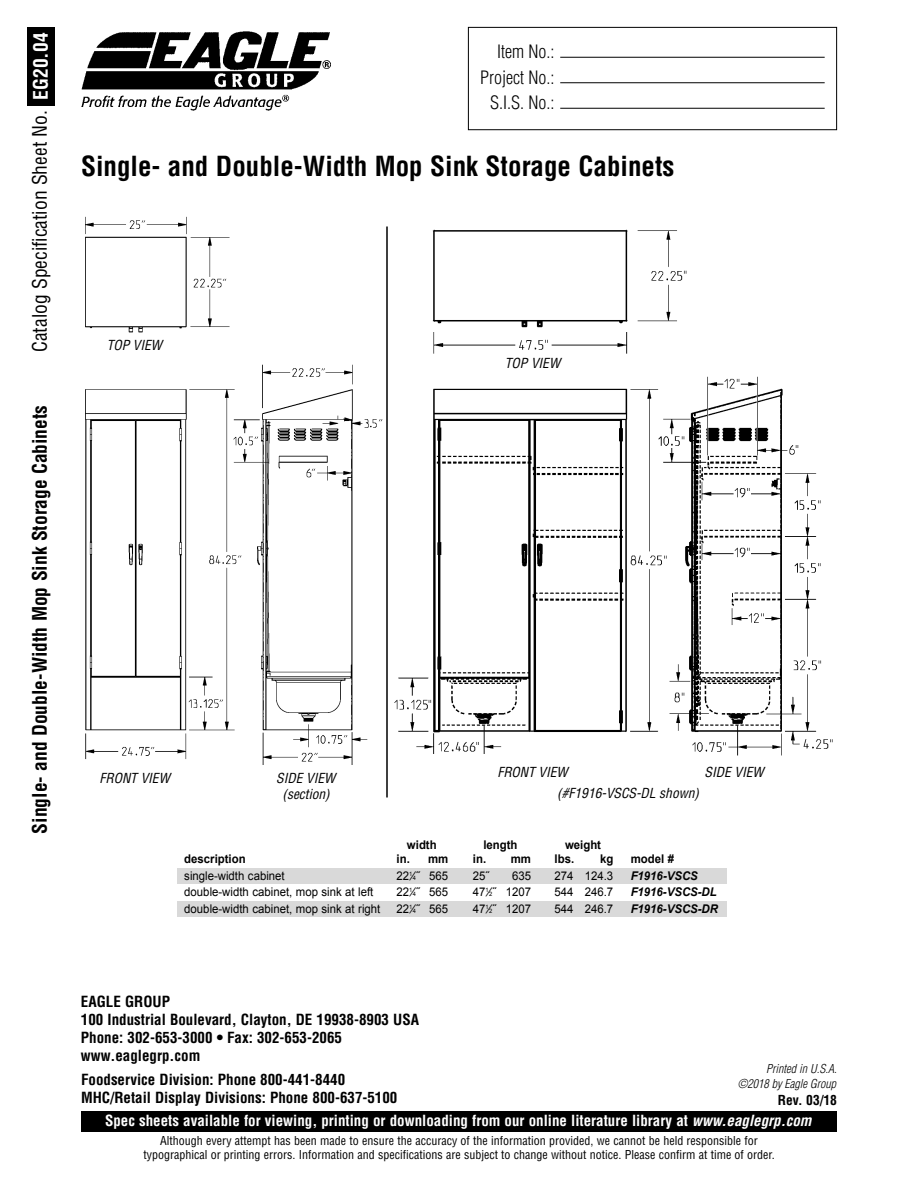
<style>
.page{position:relative;width:918px;height:1188px;background:#fff}
.page>*{position:absolute;margin:0;border:0;box-sizing:border-box;transform-origin:0 0}
.t1{font:700 condensed 27px "Helvetica";color:#000}
.t2{font:700 condensed 19.5px "Helvetica";color:#000}
.t3{font:condensed 19.5px "Helvetica";color:#000}
.t4{font:300 condensed 18px/25.5px "Helvetica";color:#000;text-align:right}
.t5{font:700 condensed 15px/18px "Helvetica";color:#000}
.t6{font:700 condensed 15px "Helvetica";color:#fff}
.t7{font:italic condensed 13.5px/21.1px "Helvetica";color:#000}
.t8{font:700 condensed 13.5px "Helvetica";color:#000}
.t9{font:condensed 12px/13.5px "Helvetica";color:#000;text-align:center}
.t10{font:12px "Arial";color:#000;scale:.95 1}
.t11{font:700 12px "Arial";color:#000;scale:.95 1}
.t12{font:italic 700 12px "Arial";color:#000;scale:.95 1}
.t13{font:italic 300 condensed 12px "Helvetica";color:#000}
.s1{font-weight:700;color:#fff}
.s2{font-size:6px}
.s3{font-style:italic}
</style>
<div class="page">
<img style="left:394px;top:229px;width:439px;height:527px">
<img style="left:85px;top:216px;width:298px;height:549px">
<div style="left:81px;top:1111px;width:756px;height:21px;background:#000"></div>
<img style="left:81px;top:31px;width:250px;height:79px">
<div style="left:27px;top:27px;width:28px;height:78px;background:#000"></div>
<div style="left:468px;top:27px;width:369px;height:103px;border:1px solid #000"></div>
<hr style="left:560px;top:82px;width:265px;height:1px;background:#000">
<hr style="left:560px;top:57px;width:265px;height:1px;background:#000">
<hr style="left:560px;top:108px;width:265px;height:1px;background:#000">
<div style="left:177px;top:868px;width:550px;height:16px;background:#d9d9d9"></div>
<div style="left:177px;top:901px;width:550px;height:16px;background:#d9d9d9"></div>
<hr style="left:386px;top:227px;width:2px;height:570px;background:#000">
<h2 class="t3" style="left:28px;top:352px;width:321px;rotate:-90deg">Catalog Specification Sheet No. <span class="s1">EG20.04</span></h2>
<h2 class="t2" style="left:28px;top:834px;width:430px;rotate:-90deg">Single- and Double-Width Mop Sink Storage Cabinets</h2>
<h3 class="t4" style="left:480px;top:39px;width:76px">Item No.:<br>Project No.:<br>S.I.S. No.:</h3>
<h1 class="t1" style="left:81px;top:149px;width:595px">Single- and Double-Width Mop Sink Storage Cabinets</h1>
<p class="t7" style="left:107px;top:334px;width:57px">TOP VIEW</p>
<p class="t7" style="left:505px;top:352px;width:57px">TOP VIEW</p>
<p class="t7" style="left:100px;top:767px;width:72px">FRONT VIEW</p>
<p class="t7" style="left:276px;top:770px;width:61px;line-height:16.2px;text-align:center">SIDE VIEW (section)</p>
<p class="t7" style="left:557px;top:761px;width:143px;text-indent:-60px">FRONT VIEW<br>(#F1916-VSCS-DL shown)</p>
<p class="t7" style="left:705px;top:761px;width:61px">SIDE VIEW</p>
<p class="t11" style="left:407px;top:837px;width:33px">width</p>
<p class="t11" style="left:483px;top:837px;width:38px">length</p>
<p class="t11" style="left:565px;top:837px;width:40px">weight</p>
<p class="t11" style="left:184px;top:851px;width:66px">description</p>
<p class="t11" style="left:397px;top:851px;width:56px">in. mm</p>
<p class="t11" style="left:473px;top:851px;width:63px">in. mm</p>
<p class="t11" style="left:555px;top:851px;width:22px">lbs.</p>
<p class="t11" style="left:600px;top:851px;width:16px">kg</p>
<p class="t11" style="left:631px;top:851px;width:47px">model #</p>
<p class="t10" style="left:184px;top:868px;width:107px">single-width cabinet</p>
<p class="t10" style="left:397px;top:868px;width:56px">22<sup>1</sup>⁄<span class="s2">4</span>˝ 565</p>
<p class="t10" style="left:473px;top:868px;width:19px">25˝</p>
<p class="t10" style="left:512px;top:868px;width:22px">635</p>
<p class="t10" style="left:555px;top:868px;width:63px">274 124.3</p>
<p class="t12" style="left:631px;top:868px;width:72px">F1916-VSCS</p>
<p class="t10" style="left:184px;top:884px;width:201px">double-width cabinet, mop sink at left</p>
<p class="t10" style="left:397px;top:884px;width:56px">22<sup>1</sup>⁄<span class="s2">4</span>˝ 565</p>
<p class="t10" style="left:473px;top:884px;width:63px">47<sup>1</sup>⁄<span class="s2">2</span>˝ 1207</p>
<p class="t10" style="left:555px;top:884px;width:63px">544 246.7</p>
<p class="t12" style="left:631px;top:884px;width:92px">F1916-VSCS-DL</p>
<p class="t10" style="left:184px;top:901px;width:208px">double-width cabinet, mop sink at right</p>
<p class="t10" style="left:397px;top:901px;width:56px">22<sup>1</sup>⁄<span class="s2">4</span>˝ 565</p>
<p class="t10" style="left:473px;top:901px;width:63px">47<sup>1</sup>⁄<span class="s2">2</span>˝ 1207</p>
<p class="t10" style="left:555px;top:901px;width:63px">544 246.7</p>
<p class="t12" style="left:631px;top:901px;width:94px">F1916-VSCS-DR</p>
<p class="t5" style="left:81px;top:993px;width:340px">EAGLE GROUP<br>100 Industrial Boulevard, Clayton, DE 19938-8903 USA<br>Phone: 302-653-3000 • Fax: 302-653-2065 www.eaglegrp.com</p>
<p class="t13" style="left:766px;top:1062px;width:72px">Printed in U.S.A.</p>
<p class="t5" style="left:81px;top:1070px;width:266px">Foodservice Division: Phone 800-441-8440</p>
<p class="t13" style="left:738px;top:1077px;width:100px">©2018 by Eagle Group</p>
<p class="t5" style="left:81px;top:1088px;width:318px">MHC/Retail Display Divisions: Phone 800-637-5100</p>
<p class="t8" style="left:778px;top:1092px;width:61px">Rev. 03/18</p>
<p class="t6" style="left:105px;top:1112px;width:708px">Spec sheets available for viewing, printing or downloading from our online literature library at <span class="s3">www.eaglegrp.com</span></p>
<p class="t9" style="left:143px;top:1134px;width:633px">Although every attempt has been made to ensure the accuracy of the information provided, we cannot be held responsible for typographical or printing errors. Information and specifications are subject to change without notice. Please confirm at time of order.</p>
</div>
